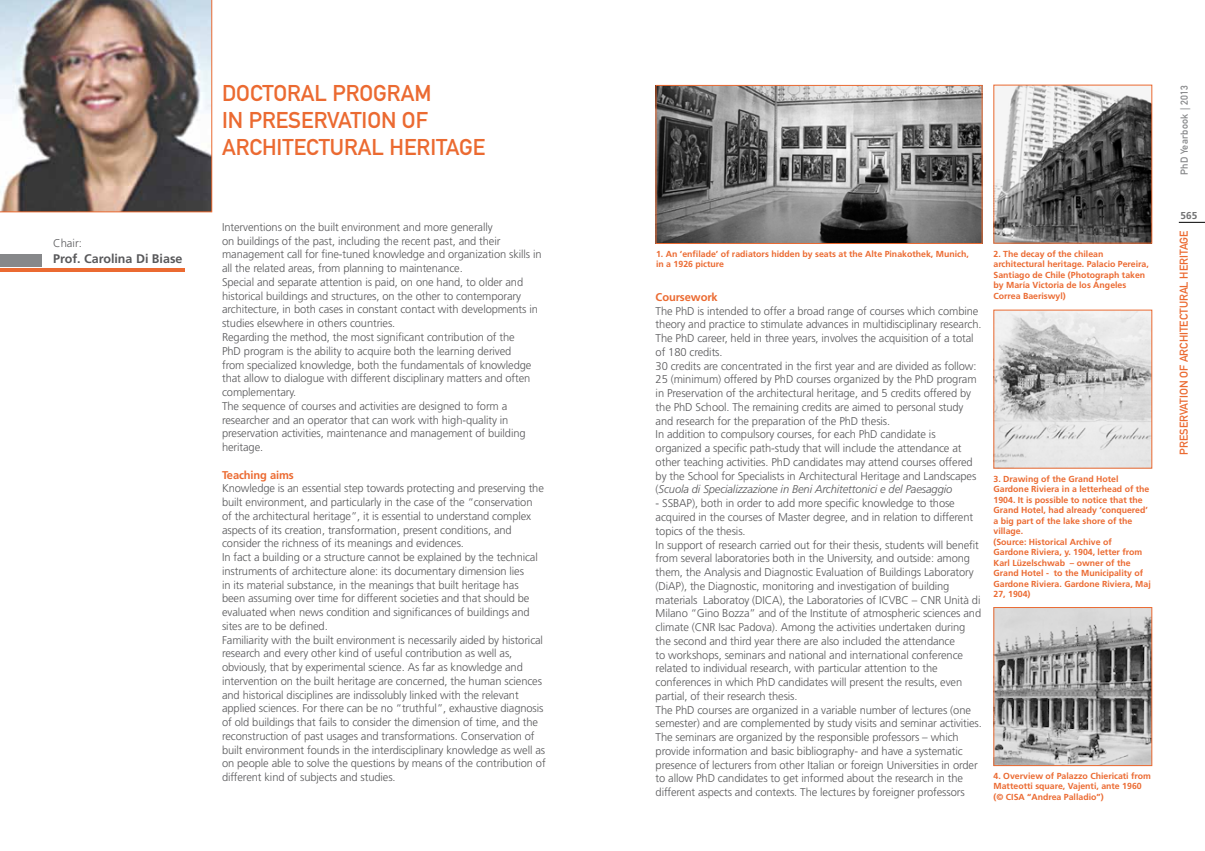
<style>
.page{position:relative;width:1205px;height:851px;background:#fff}
.page>*{position:absolute;margin:0;border:0;box-sizing:border-box;transform-origin:0 0}
.t1{font:22.5px/27px "DIN Mittelschrift Std";color:#eb6a31}
.t2{font:700 12.5px "Frutiger LT Std";color:#58585a}
.t3{font:300 11.25px/13.8px "Frutiger LT Std";letter-spacing:-.01em;color:#58585a}
.t4{font:11.25px "DIN Mittelschrift Std";color:#eb6a31}
.t5{font:700 11.25px "Frutiger LT Std";letter-spacing:-.01em;color:#eb6a31}
.t6{font:10px "DIN Mittelschrift Std";letter-spacing:.03em;color:#87888a}
.t7{font:700 10px "Frutiger LT Std";color:#707172}
.t8{font:700 8.75px/10.5px "Frutiger LT Std";color:#eb6a31}
.s1{font-style:italic}
</style>
<div class="page">
<svg style="left:1179px;top:222px;width:26px;height:1px"></svg>
<hr style="left:0;top:268px;width:184px;height:3px;background:#eb6a31">
<div style="left:0;top:254px;width:41px;height:12px;background:#87888a"></div>
<img style="left:0;top:0;width:212px;height:212px">
<img style="left:658px;top:87px;width:322px;height:155px">
<div style="left:656px;top:85px;width:326px;height:159px;border:1px solid #eb6a31"></div>
<img style="left:995px;top:87px;width:155px;height:154px">
<img style="left:995px;top:312px;width:155px;height:154px">
<img style="left:995px;top:609px;width:155px;height:154px">
<div style="left:993px;top:607px;width:159px;height:158px;border:1px solid #eb6a31"></div>
<p class="t3" style="left:53px;top:236px;width:30px">Chair:</p>
<p class="t2" style="left:53px;top:252px;width:131px">Prof. Carolina Di Biase</p>
<h1 class="t1" style="left:222px;top:80px;width:265px">DOCTORAL PROGRAM<br>IN PRESERVATION OF<br>ARCHITECTURAL HERITAGE</h1>
<p class="t3" style="left:222px;top:220px;width:321px">Interventions on the built environment and more generally<br>on buildings of the past, including the recent past, and their management call for fine-tuned knowledge and organization skills in all the related areas, from planning to maintenance.<br>Special and separate attention is paid, on one hand, to older and historical buildings and structures, on the other to contemporary architecture, in both cases in constant contact with developments in studies elsewhere in others countries.<br>Regarding the method, the most significant contribution of the<br>PhD program is the ability to acquire both the learning derived<br>from specialized knowledge, both the fundamentals of knowledge that allow to dialogue with different disciplinary matters and often complementary.<br>The sequence of courses and activities are designed to form a researcher and an operator that can work with high-quality in preservation activities, maintenance and management of building heritage.</p>
<p class="t5" style="left:222px;top:468px;width:73px">Teaching aims</p>
<p class="t3" style="left:222px;top:481px;width:325px">Knowledge is an essential step towards protecting and preserving the built environment, and particularly in the case of the “conservation<br>of the architectural heritage”, it is essential to understand complex aspects of its creation, transformation, present conditions, and consider the richness of its meanings and evidences.<br>In fact a building or a structure cannot be explained by the technical instruments of architecture alone: its documentary dimension lies<br>in its material substance, in the meanings that built heritage has<br>been assuming over time for different societies and that should be evaluated when news condition and significances of buildings and sites are to be defined.<br>Familiarity with the built environment is necessarily aided by historical research and every other kind of useful contribution as well as, obviously, that by experimental science. As far as knowledge and intervention on the built heritage are concerned, the human sciences and historical disciplines are indissolubly linked with the relevant applied sciences. For there can be no “truthful”, exhaustive diagnosis of old buildings that fails to consider the dimension of time, and the reconstruction of past usages and transformations. Conservation of built environment founds in the interdisciplinary knowledge as well as on people able to solve the questions by means of the contribution of different kind of subjects and studies.</p>
<p class="t8" style="left:656px;top:248px;width:314px">1. An ‘enfilade’ of radiators hidden by seats at the Alte Pinakothek, Munich, in a 1926 picture</p>
<p class="t8" style="left:993px;top:248px;width:157px">2. The decay of the chilean architectural heritage. Palacio Pereira,<br>Santiago de Chile (Photograph taken by María Victoria de los Ángeles<br>Correa Baeriswyl)</p>
<p class="t5" style="left:656px;top:290px;width:64px">Coursework</p>
<p class="t3" style="left:656px;top:304px;width:327px">The PhD is intended to offer a broad range of courses which combine theory and practice to stimulate advances in multidisciplinary research.<br>The PhD career, held in three years, involves the acquisition of a total of 180 credits.<br>30 credits are concentrated in the first year and are divided as follow:<br>25 (minimum) offered by PhD courses organized by the PhD program in Preservation of the architectural heritage, and 5 credits offered by the PhD School. The remaining credits are aimed to personal study and research for the preparation of the PhD thesis.<br>In addition to compulsory courses, for each PhD candidate is organized a specific path-study that will include the attendance at other teaching activities. PhD candidates may attend courses offered by the School for Specialists in Architectural Heritage and Landscapes (<span class="s1">Scuola di Specializzazione in Beni Architettonici e del Paesaggio</span></p>
<p class="t3" style="left:656px;top:496px;width:328px">- SSBAP), both in order to add more specific knowledge to those acquired in the courses of Master degree, and in relation to different topics of the thesis.<br>In support of research carried out for their thesis, students will benefit from several laboratories both in the University, and outside: among them, the Analysis and Diagnostic Evaluation of Buildings Laboratory (DiAP), the Diagnostic, monitoring and investigation of building materials Laboratoy (DICA), the Laboratories of ICVBC – CNR Unità di Milano “Gino Bozza” and of the Institute of atmospheric sciences and climate (CNR Isac Padova). Among the activities undertaken during the second and third year there are also included the attendance<br>to workshops, seminars and national and international conference related to individual research, with particular attention to the conferences in which PhD candidates will present the results, even partial, of their research thesis.<br>The PhD courses are organized in a variable number of lectures (one semester) and are complemented by study visits and seminar activities.<br>The seminars are organized by the responsible professors – which provide information and basic bibliography- and have a systematic presence of lecturers from other Italian or foreign Universities in order to allow PhD candidates to get informed about the research in the different aspects and contexts. The lectures by foreigner professors</p>
<p class="t8" style="left:993px;top:473px;width:159px">3. Drawing of the Grand Hotel<br>Gardone Riviera in a letterhead of the<br>1904. It is possible to notice that the<br>Grand Hotel, had already ‘conquered’ a big part of the lake shore of the village.<br>(Source: Historical Archive of<br>Gardone Riviera, y. 1904, letter from<br>Karl Lüzelschwab – owner of the<br>Grand Hotel - to the Municipality of<br>Gardone Riviera. Gardone Riviera, Maj<br>27, 1904)</p>
<p class="t8" style="left:993px;top:770px;width:159px">4. Overview of Palazzo Chiericati from<br>Matteotti square, Vajenti, ante 1960 (© CISA “Andrea Palladio”)</p>
<p class="t6" style="left:1178px;top:175px;width:92px;rotate:-90deg">PhD Yearbook | 2013</p>
<p class="t7" style="left:1180px;top:210px;width:18px">565</p>
<p class="t4" style="left:1177px;top:454px;width:225px;rotate:-90deg">PRESERVATION OF ARCHITECTURAL HERITAGE</p>
</div>
